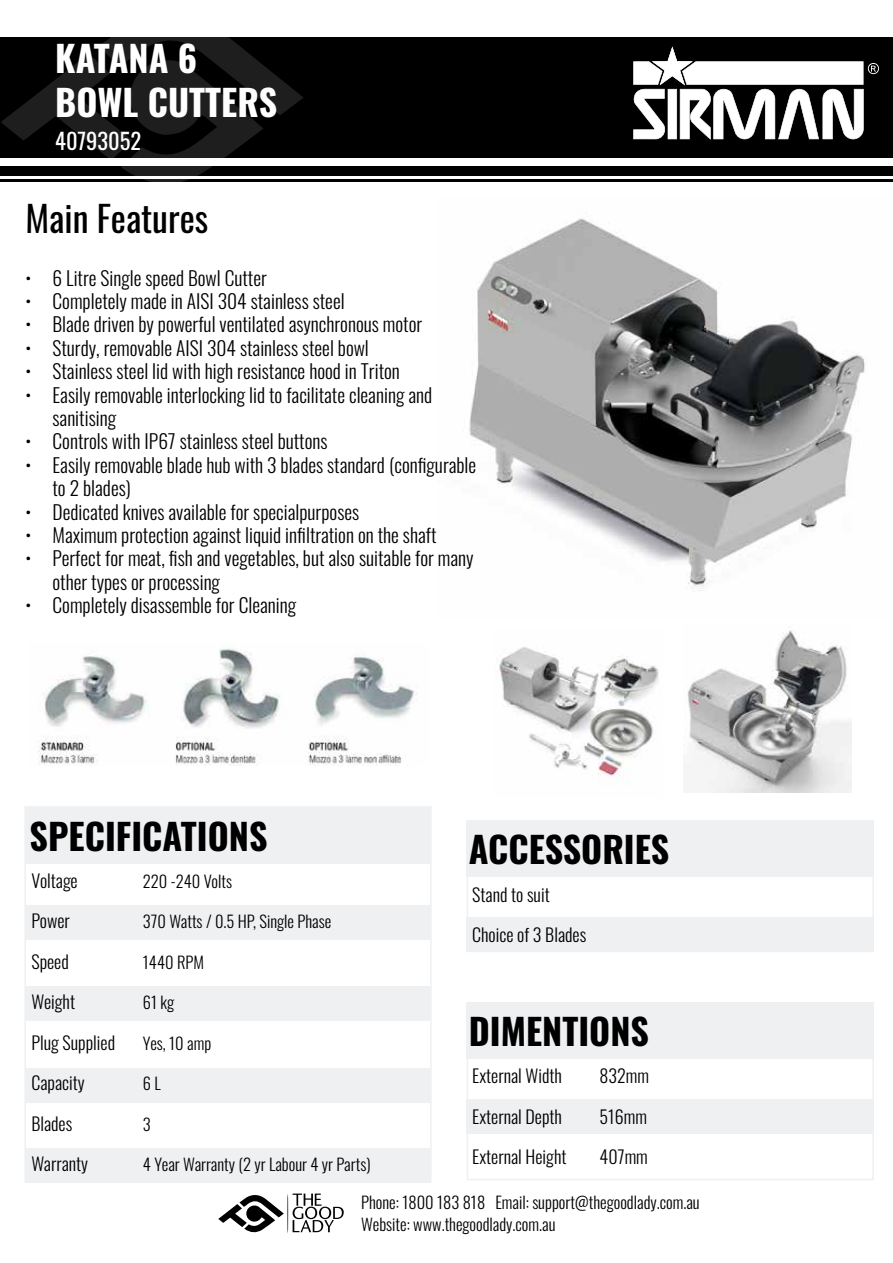
<style>
.page{position:relative;width:893px;height:1263px;background:#fff}
.page>*{position:absolute;margin:0;border:0;box-sizing:border-box;transform-origin:0 0}
.t1{font:700 36px "Oswald";color:#000}
.t2{font:700 36px/43.2px "Oswald";color:#fff}
.t3{font:36px "Oswald";color:#000}
.t4{font:22.5px "Oswald";color:#fff}
.t5{font:300 19.5px/23.4px "Oswald";color:#000}
.t6{font:300 18px "Oswald";color:#000}
.t7{font:300 16.5px/22.5px "Oswald";color:#000}
</style>
<div class="page">
<img style="left:469px;top:218px;width:396px;height:373px">
<div style="left:0;top:37px;width:893px;height:120px;background:#000"></div>
<div style="left:0;top:167px;width:893px;height:9px;background:#000"></div>
<hr style="left:0;top:180px;width:893px;height:2px;background:#000">
<svg style="left:218px;top:1193px;width:126px;height:41px"></svg>
<div style="left:26px;top:807px;width:405px;height:56px;background:#eef0f2"></div>
<div style="left:467px;top:1002px;width:407px;height:57px;background:#eef0f2"></div>
<div style="left:26px;top:905px;width:405px;height:34px;background:#eef0f2"></div>
<div style="left:24px;top:806px;width:408px;height:375px;border:2px solid #eef0f2"></div>
<div style="left:467px;top:1004px;width:407px;height:176px;border:2px solid #eef0f2"></div>
<div style="left:26px;top:986px;width:405px;height:34px;background:#eef0f2"></div>
<div style="left:26px;top:1068px;width:405px;height:34px;background:#eef0f2"></div>
<div style="left:26px;top:1148px;width:405px;height:34px;background:#eef0f2"></div>
<div style="left:467px;top:1099px;width:407px;height:34px;background:#eef0f2"></div>
<svg style="left:1px;top:37px;width:303px;height:145px"></svg>
<svg style="left:633px;top:47px;width:246px;height:93px"></svg>
<img style="left:39px;top:648px;width:378px;height:117px">
<img style="left:499px;top:647px;width:160px;height:138px">
<img style="left:686px;top:630px;width:166px;height:162px">
<div style="left:467px;top:821px;width:407px;height:56px;background:#eef0f2"></div>
<div style="left:467px;top:822px;width:407px;height:130px;border:2px solid #eef0f2"></div>
<div style="left:467px;top:917px;width:407px;height:34px;background:#eef0f2"></div>
<h1 class="t2" style="left:55px;top:39px;width:224px">KATANA 6<br>BOWL CUTTERS</h1>
<p class="t4" style="left:55px;top:120px;width:88px">40793052</p>
<h1 class="t3" style="left:26px;top:187px;width:184px">Main Features</h1>
<p class="t5" style="left:26px;top:264px;width:243px">• 6 Litre Single speed Bowl Cutter</p>
<p class="t5" style="left:26px;top:287px;width:321px">• Completely made in AISI 304 stainless steel</p>
<p class="t5" style="left:26px;top:311px;width:398px">• Blade driven by powerful ventilated asynchronous motor</p>
<p class="t5" style="left:26px;top:334px;width:345px">• Sturdy, removable AISI 304 stainless steel bowl</p>
<p class="t5" style="left:26px;top:357px;width:376px">• Stainless steel lid with high resistance hood in Triton</p>
<p class="t5" style="left:53px;top:381px;width:381px;text-indent:-27px">• Easily removable interlocking lid to facilitate cleaning and sanitising</p>
<p class="t5" style="left:26px;top:428px;width:304px">• Controls with IP67 stainless steel buttons</p>
<p class="t5" style="left:53px;top:451px;width:425px;text-indent:-27px">• Easily removable blade hub with 3 blades standard (configurable to 2 blades)</p>
<p class="t5" style="left:26px;top:498px;width:335px">• Dedicated knives available for specialpurposes</p>
<p class="t5" style="left:26px;top:521px;width:412px">• Maximum protection against liquid infiltration on the shaft</p>
<p class="t5" style="left:53px;top:545px;width:423px;text-indent:-27px">• Perfect for meat, fish and vegetables, but also suitable for many other types or processing</p>
<p class="t5" style="left:26px;top:591px;width:272px">• Completely disassemble for Cleaning</p>
<h1 class="t1" style="left:30px;top:818px;width:239px">SPECIFICATIONS</h1>
<h1 class="t1" style="left:469px;top:831px;width:202px">ACCESSORIES</h1>
<p class="t6" style="left:472px;top:878px;width:79px">Stand to suit</p>
<p class="t6" style="left:472px;top:919px;width:115px">Choice of 3 Blades</p>
<p class="t6" style="left:31px;top:864px;width:48px">Voltage</p>
<p class="t6" style="left:31px;top:905px;width:40px">Power</p>
<p class="t6" style="left:31px;top:945px;width:39px">Speed</p>
<p class="t6" style="left:31px;top:986px;width:45px">Weight</p>
<p class="t6" style="left:31px;top:1026px;width:85px">Plug Supplied</p>
<p class="t6" style="left:31px;top:1067px;width:55px">Capacity</p>
<p class="t6" style="left:31px;top:1107px;width:42px">Blades</p>
<p class="t6" style="left:31px;top:1148px;width:58px">Warranty</p>
<p class="t7" style="left:143px;top:868px;width:91px">220 -240 Volts</p>
<p class="t7" style="left:143px;top:908px;width:190px">370 Watts / 0.5 HP, Single Phase</p>
<p class="t7" style="left:143px;top:949px;width:63px">1440 RPM</p>
<p class="t7" style="left:143px;top:989px;width:33px">61 kg</p>
<p class="t7" style="left:143px;top:1030px;width:70px">Yes, 10 amp</p>
<p class="t7" style="left:143px;top:1070px;width:19px">6 L</p>
<p class="t7" style="left:143px;top:1111px;width:9px">3</p>
<p class="t7" style="left:143px;top:1151px;width:229px">4 Year Warranty (2 yr Labour 4 yr Parts)</p>
<h1 class="t1" style="left:469px;top:1012px;width:182px">DIMENTIONS</h1>
<p class="t6" style="left:600px;top:1060px;width:51px">832mm</p>
<p class="t6" style="left:600px;top:1100px;width:49px">516mm</p>
<p class="t6" style="left:600px;top:1141px;width:50px">407mm</p>
<p class="t7" style="left:361px;top:1189px;width:340px">Phone: 1800 183 818 Email: support@thegoodlady.com.au<br>Website: www.thegoodlady.com.au</p>
<p class="t6" style="left:472px;top:1060px;width:91px">External Width</p>
<p class="t6" style="left:472px;top:1100px;width:91px">External Depth</p>
<p class="t6" style="left:472px;top:1141px;width:96px">External Height</p>
</div>
